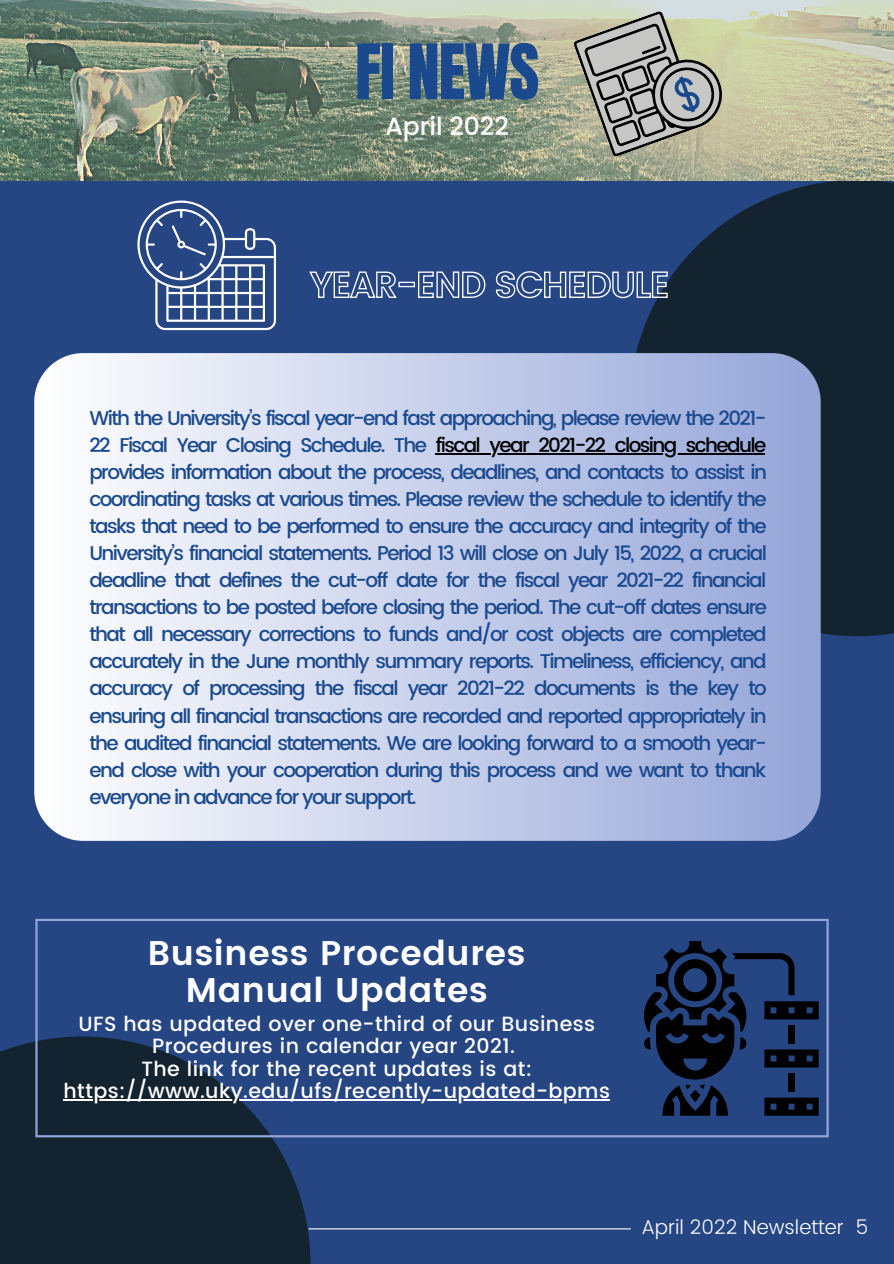
<style>
.page{position:relative;width:894px;height:1264px;background:#fff}
.page>*{position:absolute;margin:0;border:0;box-sizing:border-box;transform-origin:0 0}
.t1{font:65.1px "Anton";letter-spacing:-.02em;color:#1a498e}
.t2{font:600 34.2px/37.2px "Poppins";letter-spacing:.02em;color:#fff;text-align:center}
.t3{font:500 25.05px "Poppins";color:#fff}
.t4{font:500 20.55px/22.5px "Poppins";letter-spacing:.02em;color:#fff;text-align:center}
.t5{font:500 19.95px/27px "Poppins";letter-spacing:-.08em;color:#1a498e;text-align:justify}
.t6{font:300 19.95px "Poppins";color:#fff}
.s1{color:#000}
</style>
<div class="page">
<div style="left:0;top:0;width:893px;height:1263px;background:#254583"></div>
<div style="left:0;top:1041px;width:310px;height:222px;background:#142330"></div>
<svg style="left:629px;top:180px;width:264px;height:456px;fill:#142330"></svg>
<img style="left:0;top:0;width:893px;height:180px">
<svg style="left:572px;top:9px;width:159px;height:148px;background:#a3a497"></svg>
<hr style="left:308px;top:1228px;width:322px;height:1px;background:#fff">
<div style="left:34px;top:353px;width:786px;height:487px;background:linear-gradient(to right,#fff,#94a5d8);border-radius:49px"></div>
<svg style="left:137px;top:200px;width:139px;height:130px"></svg>
<hr style="left:435px;top:453px;width:329px;height:1px;background:#000">
<svg style="left:309px;top:270px;width:359px;height:29px"></svg>
<svg style="left:35px;top:918px;width:793px;height:219px"></svg>
<hr style="left:64px;top:1099px;width:546px;height:1px;background:#fff">
<svg style="left:643px;top:941px;width:175px;height:174px"></svg>
<p class="t1" style="left:355px;top:25px;width:186px">FI NEWS</p>
<p class="t3" style="left:385px;top:109px;width:125px">April 2022</p>
<p class="t5" style="left:89px;top:405px;width:679px">With the University’s fiscal year-end fast approaching, please review the 2021- 22 Fiscal Year Closing Schedule. The <span class="s1">fiscal year 2021-22 closing schedule </span>provides information about the process, deadlines, and contacts to assist in coordinating tasks at various times. Please review the schedule to identify the tasks that need to be performed to ensure the accuracy and integrity of the University’s financial statements. Period 13 will close on July 15, 2022, a crucial deadline that defines the cut-off date for the fiscal year 2021-22 financial transactions to be posted before closing the period. The cut-off dates ensure that all necessary corrections to funds and/or cost objects are completed accurately in the June monthly summary reports. Timeliness, efficiency, and accuracy of processing the fiscal year 2021-22 documents is the key to ensuring all financial transactions are recorded and reported appropriately in the audited financial statements. We are looking forward to a smooth year&shy;end close with your cooperation during this process and we want to thank everyone in advance for your support.</p>
<p class="t2" style="left:148px;top:934px;width:379px">Business Procedures<br>Manual Updates</p>
<p class="t4" style="left:78px;top:1012px;width:518px">UFS has updated over one-third of our Business<br>Procedures in calendar year 2021.</p>
<p class="t4" style="left:64px;top:1057px;width:548px">The link for the recent updates is at: https://www.uky.edu/ufs/recently-updated-bpms</p>
<p class="t6" style="left:641px;top:1215px;width:228px">April 2022 Newsletter 5</p>
</div>
